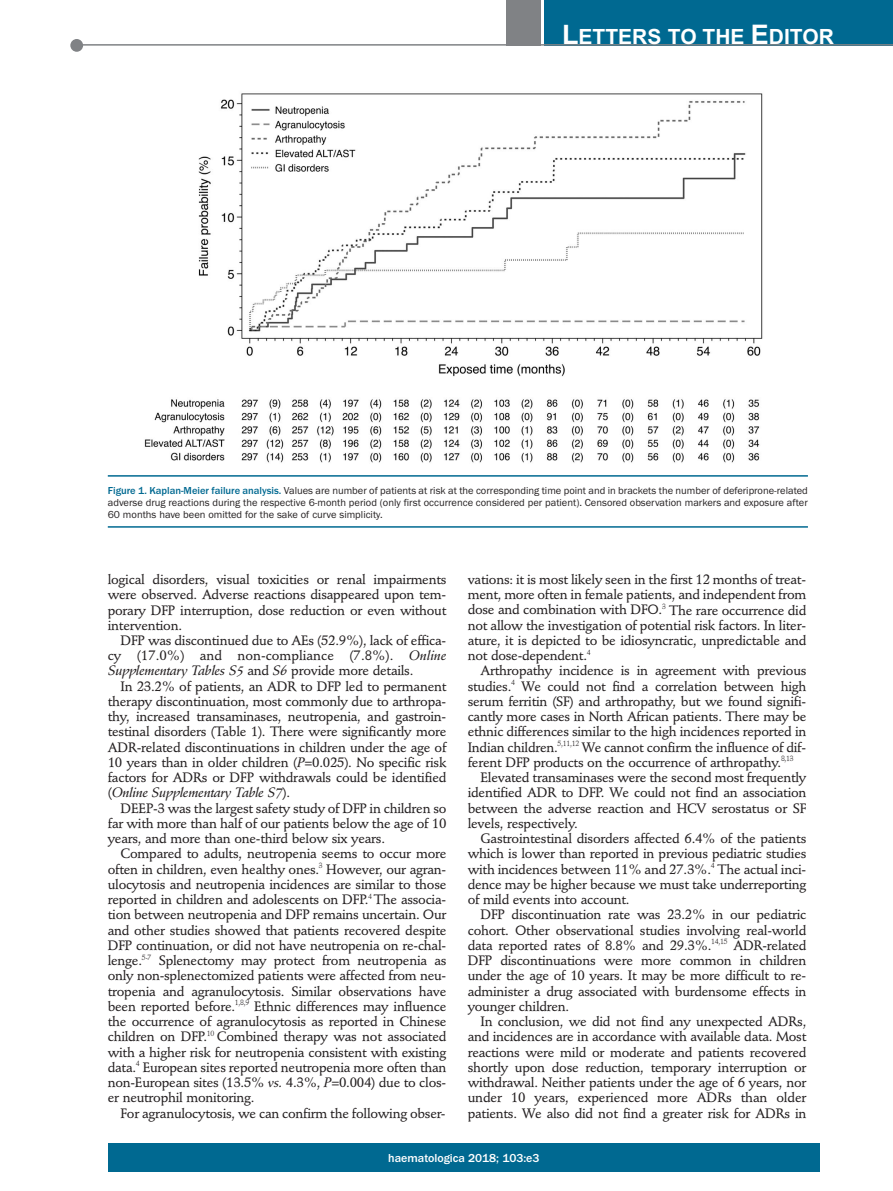
<style>
.page{position:relative;width:893px;height:1191px;background:#fff}
.page>*{position:absolute;margin:0;border:0;box-sizing:border-box;transform-origin:0 0}
.t1{font:700 21px "Arial";color:#fff}
.t2{font:500 13.5px/15.3px "Stempel Schneidler";letter-spacing:-.02em;color:#231f20;text-align:justify}
.t3{font:italic 13.5px "Stempel Schneidler Med";letter-spacing:-.02em;color:#231f20}
.t4{font:500 12px "Franklin Gothic";color:#fff}
.t5{font:10.5px/12px "Franklin Gothic";color:#231f20;text-align:justify}
.s1{font-size:27px}
.s2{font-weight:500;color:#006991}
.s3{font-family:"Stempel Schneidler Med";font-weight:400;font-style:italic}
.s4{font-family:"Stempel Schneidler";font-weight:500;font-style:normal}
</style>
<div class="page">
<div style="left:107px;top:1143px;width:713px;height:28px;background:#006991"></div>
<div style="left:544px;top:0;width:349px;height:45px;background:#006991"></div>
<div style="left:506px;top:0;width:34px;height:45px;background:#808285"></div>
<div style="left:70px;top:39px;width:13px;height:13px;background:#808285;border-radius:50%"></div>
<hr style="left:78px;top:44px;width:815px;height:2px;background:#808285">
<img style="left:138px;top:93px;width:638px;height:384px">
<hr style="left:108px;top:475px;width:700px;height:1px;background:#006991">
<hr style="left:108px;top:526px;width:700px;height:1px;background:#006991">
<h1 class="t1" style="left:562px;top:25px;width:273px"><span class="s1">L</span>ETTERS TO THE <span class="s1">E</span>DITOR</h1>
<p class="t5" style="left:108px;top:484px;width:702px"><span class="s2">Figure 1. Kaplan-Meier failure analysis.</span> Values are number of patients at risk at the corresponding time point and in brackets the number of deferiprone-related adverse drug reactions during the respective 6-month period (only first occurrence considered per patient). Censored observation markers and exposure after 60 months have been omitted for the sake of curve simplicity.</p>
<p class="t2" style="left:468px;top:573px;width:340px">vations: it is most likely seen in the first 12 months of treat&shy;ment, more often in female patients, and independent from dose and combination with DFO.<sup>3</sup> The rare occurrence did not allow the investigation of potential risk factors. In liter&shy;ature, it is depicted to be idiosyncratic, unpredictable and not dose-dependent.<sup>4</sup></p>
<p class="t2" style="left:480px;top:664px;width:327px">Arthropathy incidence is in agreement with previous</p>
<p class="t2" style="left:468px;top:680px;width:340px">studies.<sup>4</sup> We could not find a correlation between high</p>
<p class="t2" style="left:468px;top:695px;width:340px">serum ferritin (SF) and arthropathy, but we found signifi-</p>
<p class="t2" style="left:468px;top:710px;width:340px">cantly more cases in North African patients. There may be</p>
<p class="t2" style="left:468px;top:725px;width:340px">ethnic differences similar to the high incidences reported in</p>
<p class="t2" style="left:468px;top:740px;width:340px">Indian children.<sup>5,11,12</sup> We cannot confirm the influence of dif-</p>
<p class="t2" style="left:468px;top:756px;width:327px">ferent DFP products on the occurrence of arthropathy.<sup>8,13</sup></p>
<p class="t2" style="left:480px;top:771px;width:327px">Elevated transaminases were the second most frequently</p>
<p class="t2" style="left:468px;top:786px;width:340px">identified ADR to DFP. We could not find an association</p>
<p class="t2" style="left:468px;top:801px;width:340px">between the adverse reaction and HCV serostatus or SF</p>
<p class="t2" style="left:468px;top:817px;width:112px">levels, respectively.</p>
<p class="t2" style="left:480px;top:832px;width:327px">Gastrointestinal disorders affected 6.4% of the patients</p>
<p class="t2" style="left:468px;top:847px;width:340px">which is lower than reported in previous pediatric studies</p>
<p class="t2" style="left:468px;top:862px;width:340px">with incidences between 11% and 27.3%.<sup>4</sup> The actual inci-</p>
<p class="t2" style="left:468px;top:878px;width:340px">dence may be higher because we must take underreporting</p>
<p class="t2" style="left:468px;top:893px;width:163px">of mild events into account.</p>
<p class="t2" style="left:480px;top:908px;width:327px">DFP discontinuation rate was 23.2% in our pediatric</p>
<p class="t2" style="left:468px;top:923px;width:340px">cohort. Other observational studies involving real-world</p>
<p class="t2" style="left:468px;top:939px;width:340px">data reported rates of 8.8% and 29.3%.<sup>14,15</sup> ADR-related</p>
<p class="t2" style="left:468px;top:954px;width:340px">DFP discontinuations were more common in children</p>
<p class="t2" style="left:468px;top:969px;width:340px">under the age of 10 years. It may be more difficult to re-</p>
<p class="t2" style="left:468px;top:984px;width:340px">administer a drug associated with burdensome effects in</p>
<p class="t2" style="left:468px;top:1000px;width:103px">younger children.</p>
<p class="t2" style="left:480px;top:1015px;width:327px">In conclusion, we did not find any unexpected ADRs,</p>
<p class="t2" style="left:468px;top:1030px;width:340px">and incidences are in accordance with available data. Most</p>
<p class="t2" style="left:468px;top:1045px;width:340px">reactions were mild or moderate and patients recovered</p>
<p class="t2" style="left:468px;top:1061px;width:340px">shortly upon dose reduction, temporary interruption or</p>
<p class="t2" style="left:468px;top:1076px;width:340px">withdrawal. Neither patients under the age of 6 years, nor</p>
<p class="t2" style="left:468px;top:1091px;width:340px">under 10 years, experienced more ADRs than older</p>
<p class="t2" style="left:468px;top:1106px;width:340px">patients. We also did not find a greater risk for ADRs in</p>
<p class="t4" style="left:388px;top:1150px;width:153px">haematologica 2018; 103:e3</p>
<p class="t2" style="left:108px;top:573px;width:340px">logical disorders, visual toxicities or renal impairments were observed. Adverse reactions disappeared upon tem&shy;porary DFP interruption, dose reduction or even without intervention.</p>
<p class="t2" style="left:108px;top:634px;width:340px;text-align:right">DFP was discontinued due to AEs (52.9%), lack of effica&shy;cy (17.0%) and non-compliance (7.8%). <span class="s3">Online</span></p>
<p class="t3" style="left:108px;top:665px;width:307px">Supplementary Tables S5 <span class="s4">and</span> S6 <span class="s4">provide more details.</span></p>
<p class="t2" style="left:108px;top:680px;width:340px;text-indent:13px">In 23.2% of patients, an ADR to DFP led to permanent therapy discontinuation, most commonly due to arthropa&shy;thy, increased transaminases, neutropenia, and gastroin&shy;testinal disorders (Table 1). There were significantly more ADR-related discontinuations in children under the age of 10 years than in older children (<span class="s3">P</span>=0.025). No specific risk factors for ADRs or DFP withdrawals could be identified</p>
<p class="t3" style="left:108px;top:787px;width:184px"><span class="s4">(</span>Online Supplementary Table S7<span class="s4">).</span></p>
<p class="t2" style="left:108px;top:801px;width:340px;text-indent:13px">DEEP-3 was the largest safety study of DFP in children so far with more than half of our patients below the age of 10 years, and more than one-third below six years.</p>
<p class="t2" style="left:108px;top:847px;width:340px;text-indent:13px">Compared to adults, neutropenia seems to occur more often in children, even healthy ones.<sup>3</sup> However, our agran&shy;ulocytosis and neutropenia incidences are similar to those reported in children and adolescents on DFP.<sup>4</sup> The associa&shy;tion between neutropenia and DFP remains uncertain. Our and other studies showed that patients recovered despite DFP continuation, or did not have neutropenia on re-chal&shy;lenge.<sup>5-7</sup> Splenectomy may protect from neutropenia as only non-splenectomized patients were affected from neu&shy;tropenia and agranulocytosis. Similar observations have been reported before.<sup>1,8,9</sup> Ethnic differences may influence the occurrence of agranulocytosis as reported in Chinese children on DFP.<sup>10</sup> Combined therapy was not associated with a higher risk for neutropenia consistent with existing data.<sup>4</sup> European sites reported neutropenia more often than non-European sites (13.5% <span class="s3">vs.</span> 4.3%, <span class="s3">P</span>=0.004) due to clos&shy;er neutrophil monitoring.</p>
<p class="t2" style="left:121px;top:1106px;width:327px">For agranulocytosis, we can confirm the following obser-</p>
</div>
